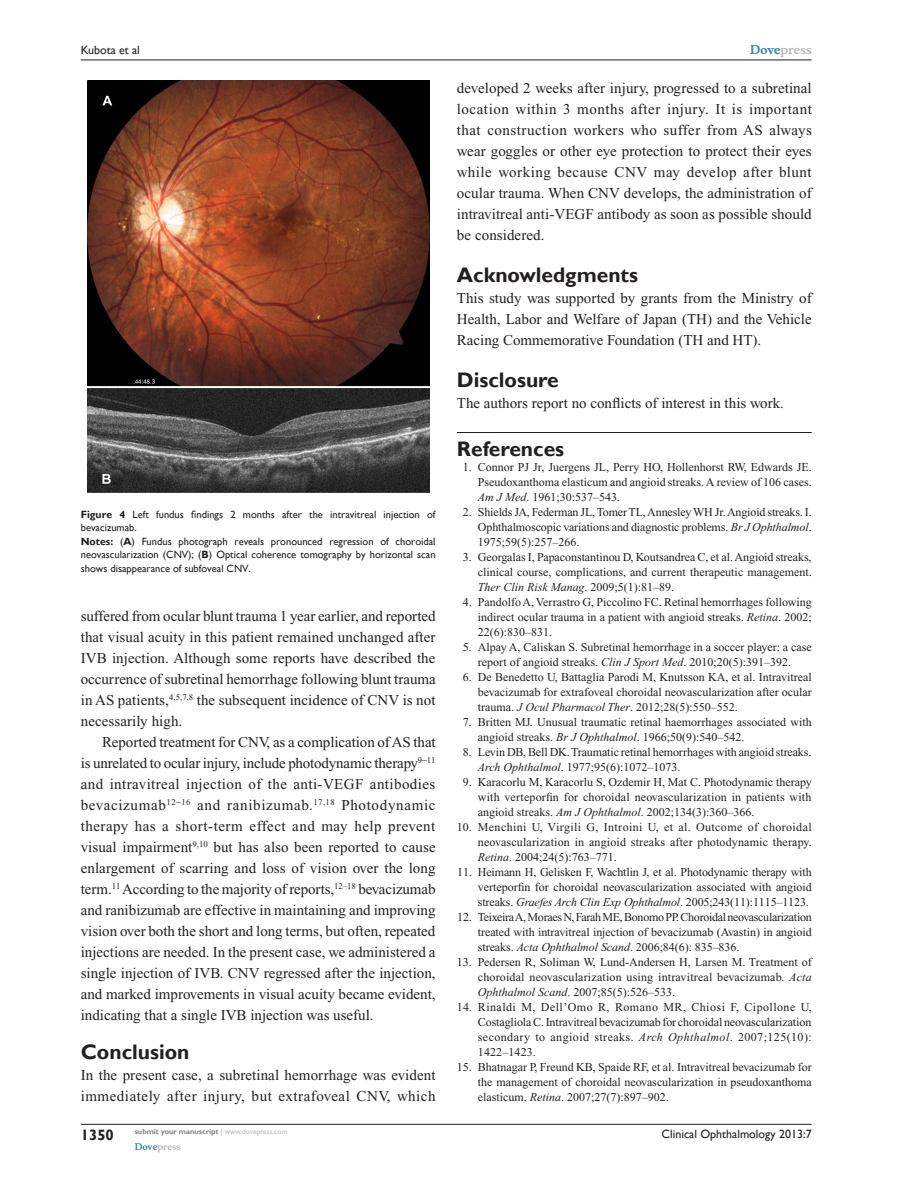
<style>
.page{position:relative;width:918px;height:1188px;background:#fff}
.page>*{position:absolute;margin:0;border:0;box-sizing:border-box;transform-origin:0 0}
.RefH{font:700 21px "Gill Sans";color:#231f20}
.TxF{font:15px/21px "Times New Roman";letter-spacing:.005em;color:#231f20;text-align:justify}
.Tx{font:15px/21px "Times New Roman";color:#231f20;text-align:justify}
.t1{font:700 15px "Gill Sans";color:#231f20}
.RefNL2{font:12px/15px "Times New Roman";color:#231f20;text-align:justify}
.t2{font:12px "Gill Sans";color:#231f20}
.t3{font:700 12px "Musee";color:#b8b9bc}
.FC{font:10.5px/13.5px "Gill Sans";color:#231f20}
.t4{font:700 9px "Musee";color:#b8b9bc}
.t5{font:700 7.5px "Gill Sans";color:#808285}
.s1{font-weight:700}
.s2{font-weight:400;color:#b8b9bc}
.s3{color:#3485ae}
.s4{font-style:italic}
</style>
<div class="page">
<hr style="left:457px;top:432px;width:355px;height:1px;background:#231f20">
<img style="left:87px;top:81px;width:342px;height:411px">
<hr style="left:81px;top:1124px;width:731px;height:1px;background:#231f20">
<hr style="left:81px;top:60px;width:731px;height:1px;background:#231f20">
<p class="t2" style="left:81px;top:43px;width:61px">Kubota et al</p>
<p class="FC" style="left:81px;top:508px;width:356px"><span class="s1">Figure 4</span> Left fundus findings 2 months after the intravitreal injection of bevacizumab.</p>
<p class="FC" style="left:81px;top:535px;width:356px;text-align:justify"><span class="s1">Notes:</span> (<span class="s1">A</span>) Fundus photograph reveals pronounced regression of choroidal neovascularization (CNV); (<span class="s1">B</span>) Optical coherence tomography by horizontal scan shows disappearance of subfoveal CNV.</p>
<p class="TxF" style="left:81px;top:605px;width:357px">suffered from ocular blunt trauma 1 year earlier, and reported that visual acuity in this patient remained unchanged after IVB injection. Although some reports have described the occurrence of subretinal hemorrhage following blunt trauma in AS patients,<sup>4,5,7,8</sup> the subsequent incidence of CNV is not necessarily high.</p>
<p class="Tx" style="left:81px;top:731px;width:357px;text-indent:21px">Reported treatment for CNV, as a complication of AS that is unrelated to ocular injury, include photodynamic therapy<sup>9</sup>−<sup>11 </sup>and intravitreal injection of the anti-VEGF antibodies bevacizumab<sup>12</sup>−<sup>16</sup> and ranibizumab.<sup>17,18</sup> Photodynamic therapy has a short-term effect and may help prevent visual impairment<sup>9,10</sup> but has also been reported to cause enlargement of scarring and loss of vision over the long term.<sup>11</sup> According to the majority of reports,<sup>12–18</sup> bevacizumab and ranibizumab are effective in maintaining and improving vision over both the short and long terms, but often, repeated injections are needed. In the present case, we administered a single injection of IVB. CNV regressed after the injection, and marked improvements in visual acuity became evident, indicating that a single IVB injection was useful.</p>
<h1 class="RefH" style="left:81px;top:1039px;width:110px">Conclusion</h1>
<p class="TxF" style="left:81px;top:1064px;width:356px">In the present case, a subretinal hemorrhage was evident immediately after injury, but extrafoveal CNV, which</p>
<p class="t1" style="left:81px;top:1126px;width:35px">1350</p>
<p class="t5" style="left:135px;top:1127px;width:154px">submit your manuscript <span class="s2">| www.dovepress.com</span></p>
<p class="t4" style="left:135px;top:1141px;width:48px"><span class="s3">Dove</span>press</p>
<p class="t3" style="left:750px;top:43px;width:63px"><span class="s3">Dove</span>press</p>
<p class="TxF" style="left:457px;top:77px;width:357px">developed 2 weeks after injury, progressed to a subretinal location within 3 months after injury. It is important that construction workers who suffer from AS always wear goggles or other eye protection to protect their eyes while working because CNV may develop after blunt ocular trauma. When CNV develops, the administration of intravitreal anti-VEGF antibody as soon as possible should be considered.</p>
<h1 class="RefH" style="left:457px;top:262px;width:183px">Acknowledgments</h1>
<p class="TxF" style="left:457px;top:287px;width:356px">This study was supported by grants from the Ministry of Health, Labor and Welfare of Japan (TH) and the Vehicle Racing Commemorative Foundation (TH and HT).</p>
<h1 class="RefH" style="left:457px;top:367px;width:103px">Disclosure</h1>
<p class="TxF" style="left:457px;top:392px;width:329px">The authors report no conflicts of interest in this work.</p>
<p class="RefH" style="left:457px;top:436px;width:109px">References</p>
<p class="RefNL2" style="left:478px;top:459px;width:335px;text-indent:-15px">1. Connor PJ Jr, Juergens JL, Perry HO, Hollenhorst RW, Edwards JE.<br>Pseudoxanthoma elasticum and angioid streaks. A review of 106 cases.<br><span class="s4">Am J Med</span>. 1961;30:537–543.</p>
<p class="RefNL2" style="left:478px;top:504px;width:335px;text-indent:-15px">2. Shields JA, Federman JL, Tomer TL, Annesley WH Jr. Angioid streaks. I.<br>Ophthalmoscopic variations and diagnostic problems. <span class="s4">Br J Ophthalmol</span>.<br>1975;59(5):257–266.</p>
<p class="RefNL2" style="left:478px;top:549px;width:335px;text-indent:-15px">3. Georgalas I, Papaconstantinou D, Koutsandrea C, et al. Angioid streaks, clinical course, complications, and current therapeutic management.<br><span class="s4">Ther Clin Risk Manag</span>. 2009;5(1):81–89.</p>
<p class="RefNL2" style="left:478px;top:594px;width:335px;text-indent:-15px">4. Pandolfo A, Verrastro G, Piccolino FC. Retinal hemorrhages following indirect ocular trauma in a patient with angioid streaks. <span class="s4">Retina</span>. 2002; 22(6):830–831.</p>
<p class="RefNL2" style="left:463px;top:639px;width:350px;text-align:center">5. Alpay A, Caliskan S. Subretinal hemorrhage in a soccer player: a case report of angioid streaks. <span class="s4">Clin J Sport Med</span>. 2010;20(5):391–392.</p>
<p class="RefNL2" style="left:478px;top:669px;width:335px;text-indent:-15px">6. De Benedetto U, Battaglia Parodi M, Knutsson KA, et al. Intravitreal bevacizumab for extrafoveal choroidal neovascularization after ocular trauma. <span class="s4">J Ocul Pharmacol Ther</span>. 2012;28(5):550–552.</p>
<p class="RefNL2" style="left:478px;top:714px;width:335px;text-indent:-15px">7. Britten MJ. Unusual traumatic retinal haemorrhages associated with angioid streaks. <span class="s4">Br J Ophthalmol</span>. 1966;50(9):540–542.</p>
<p class="RefNL2" style="left:478px;top:744px;width:335px;text-indent:-15px">8. Levin DB, Bell DK. Traumatic retinal hemorrhages with angioid streaks.<br><span class="s4">Arch Ophthalmol</span>. 1977;95(6):1072–1073.</p>
<p class="RefNL2" style="left:478px;top:774px;width:335px;text-indent:-15px">9. Karacorlu M, Karacorlu S, Ozdemir H, Mat C. Photodynamic therapy with verteporfin for choroidal neovascularization in patients with angioid streaks. <span class="s4">Am J Ophthalmol</span>. 2002;134(3):360–366.</p>
<p class="RefNL2" style="left:478px;top:819px;width:335px;text-indent:-21px">10. Menchini U, Virgili G, Introini U, et al. Outcome of choroidal neovascularization in angioid streaks after photodynamic therapy.<br><span class="s4">Retina</span>. 2004;24(5):763–771.</p>
<p class="RefNL2" style="left:478px;top:864px;width:336px;text-indent:-21px">11. Heimann H, Gelisken F, Wachtlin J, et al. Photodynamic therapy with verteporfin for choroidal neovascularization associated with angioid streaks. <span class="s4">Graefes Arch Clin Exp Ophthalmol</span>. 2005;243(11):1115–1123.</p>
<p class="RefNL2" style="left:478px;top:909px;width:335px;text-indent:-21px">12. Teixeira A, Moraes N, Farah ME, Bonomo PP. Choroidal neovascularization treated with intravitreal injection of bevacizumab (Avastin) in angioid streaks. <span class="s4">Acta Ophthalmol Scand</span>. 2006;84(6): 835–836.</p>
<p class="RefNL2" style="left:478px;top:954px;width:335px;text-indent:-21px">13. Pedersen R, Soliman W, Lund-Andersen H, Larsen M. Treatment of choroidal neovascularization using intravitreal bevacizumab. <span class="s4">Acta Ophthalmol Scand</span>. 2007;85(5):526–533.</p>
<p class="RefNL2" style="left:478px;top:999px;width:336px;text-indent:-21px">14. Rinaldi M, Dell’Omo R, Romano MR, Chiosi F, Cipollone U, Costagliola C. Intravitreal bevacizumab for choroidal neovascularization secondary to angioid streaks. <span class="s4">Arch Ophthalmol</span>. 2007;125(10):<br>1422–1423.</p>
<p class="RefNL2" style="left:478px;top:1059px;width:335px;text-indent:-21px">15. Bhatnagar P, Freund KB, Spaide RF, et al. Intravitreal bevacizumab for the management of choroidal neovascularization in pseudoxanthoma elasticum. <span class="s4">Retina</span>. 2007;27(7):897–902.</p>
<p class="t2" style="left:662px;top:1127px;width:152px">Clinical Ophthalmology 2013:7</p>
</div>
